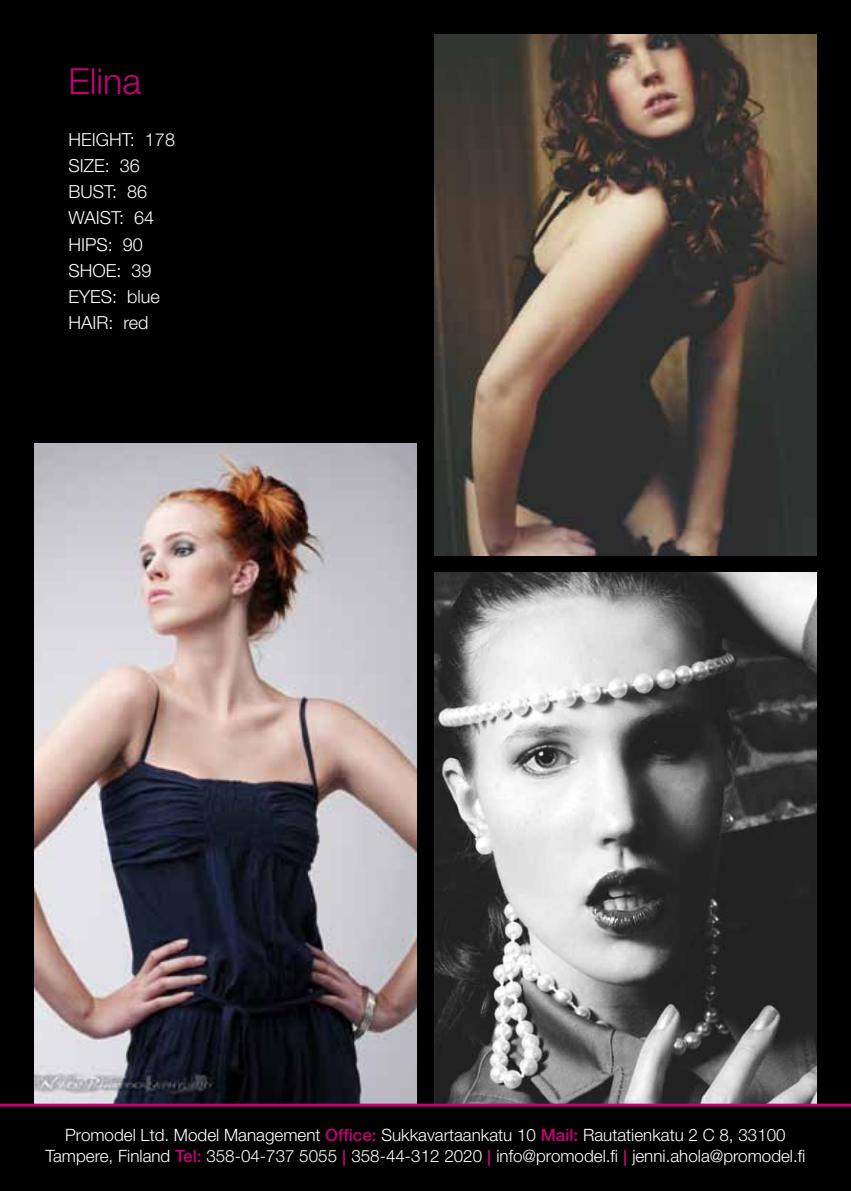
<style>
.page{position:relative;width:851px;height:1191px;background:#fff}
.page>*{position:absolute;margin:0;border:0;box-sizing:border-box;transform-origin:0 0}
.t1{font:300 36px "Helvetica Neue";color:#c50078}
.t2{font:300 18px/26px "Helvetica Neue";color:#fff}
.t3{font:300 17px/21.6px "Helvetica Neue";color:#fff;text-align:center}
.s1{font-weight:500;color:#c50078}
.s2{font-family:"Arial";font-weight:700;color:#c50078}
</style>
<div class="page">
<div style="left:0;top:0;width:850px;height:1191px;background:#000"></div>
<img style="left:34px;top:443px;width:383px;height:660px">
<img style="left:434px;top:34px;width:382px;height:522px">
<img style="left:434px;top:573px;width:382px;height:530px">
<hr style="left:0;top:1103px;width:850px;height:3px;background:#c50078">
<h1 class="t1" style="left:69px;top:60px;width:74px">Elina</h1>
<p class="t2" style="left:69px;top:127px;width:108px">HEIGHT: 178<br>SIZE: 36<br>BUST: 86<br>WAIST: 64<br>HIPS: 90<br>SHOE: 39<br>EYES: blue<br>HAIR: red</p>
<p class="t3" style="left:46px;top:1123px;width:761px">Promodel Ltd. Model Management <span class="s1">Office:</span> Sukkavartaankatu 10 <span class="s1">Mail:</span> Rautatienkatu 2 C 8, 33100<br>Tampere, Finland <span class="s1">Tel:</span> 358-04-737 5055 <span class="s2">|</span> 358-44-312 2020 <span class="s2">|</span> info@promodel.fi <span class="s2">|</span> jenni.ahola@promodel.fi</p>
</div>
